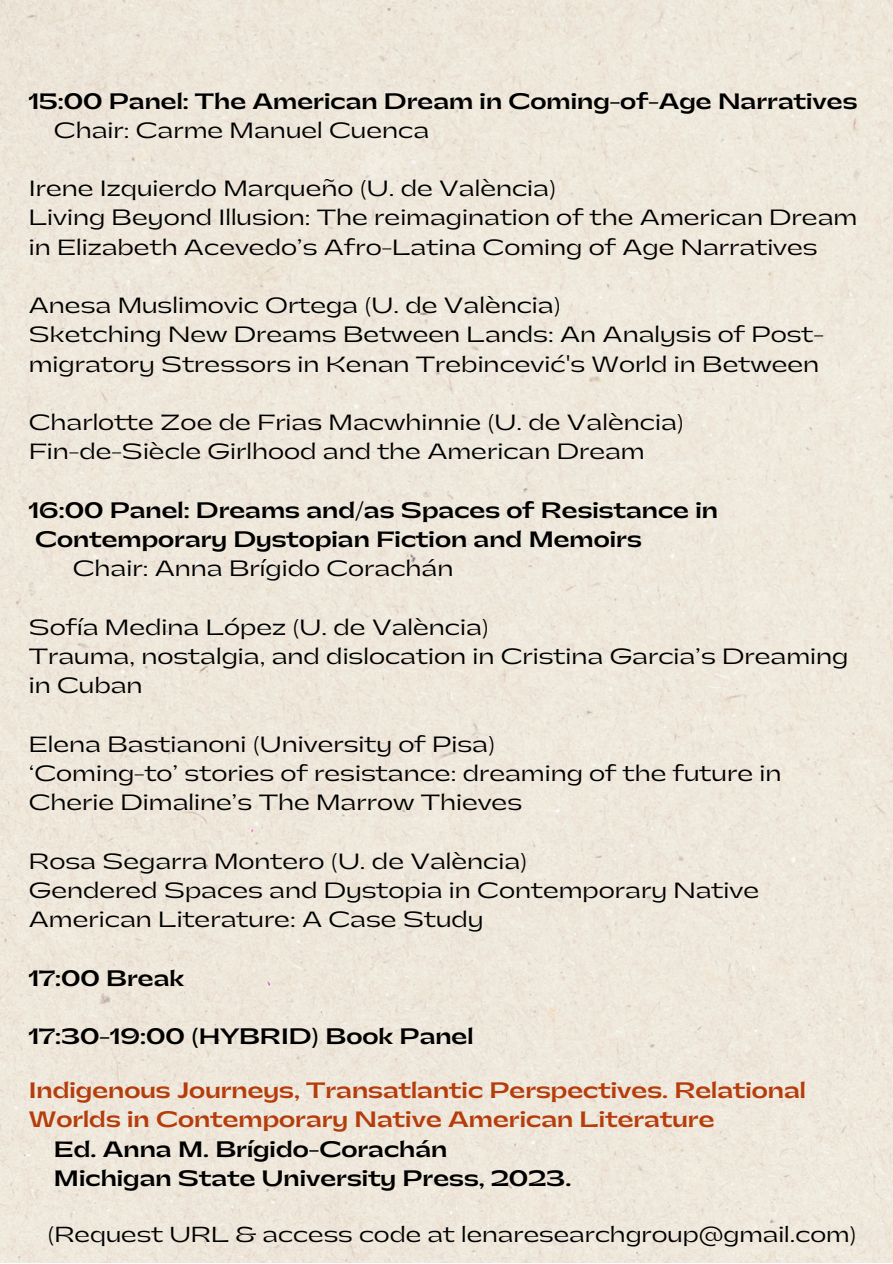
<style>
.page{position:relative;width:893px;height:1264px;background:#fff}
.page>*{position:absolute;margin:0;border:0;box-sizing:border-box;transform-origin:0 0}
.t1{font:21px/29.2px "Gatwick";color:#000}
.t2{font:700 21px "Gatwick";color:#000}
.t3{font:700 21px/29.2px "Gatwick";color:#b53c0b}
.t4{font:20.7px "Gatwick";color:#000}
</style>
<div class="page">
<div style="left:0;top:0;width:892px;height:1262px;background:#eee7db"></div>
<p class="t2" style="left:29px;top:90px;width:830px">15:00 Panel: The American Dream in Coming-of-Age Narratives</p>
<p class="t1" style="left:54px;top:116px;width:377px">Chair: Carme Manuel Cuenca</p>
<p class="t1" style="left:29px;top:175px;width:529px">Irene Izquierdo Marqueño (U. de València)</p>
<p class="t1" style="left:29px;top:204px;width:830px">Living Beyond Illusion: The reimagination of the American Dream in Elizabeth Acevedo’s Afro-Latina Coming of Age Narratives</p>
<p class="t1" style="left:29px;top:291px;width:533px">Anesa Muslimovic Ortega (U. de València)</p>
<p class="t1" style="left:29px;top:321px;width:796px">Sketching New Dreams Between Lands: An Analysis of Post&shy;migratory Stressors in Kenan Trebincević's World in Between</p>
<p class="t1" style="left:29px;top:408px;width:656px">Charlotte Zoe de Frias Macwhinnie (U. de València)</p>
<p class="t1" style="left:29px;top:438px;width:617px">Fin-de-Siècle Girlhood and the American Dream</p>
<p class="t2" style="left:29px;top:500px;width:690px">16:00 Panel: Dreams and/as Spaces of Resistance in</p>
<p class="t2" style="left:35px;top:529px;width:608px">Contemporary Dystopian Fiction and Memoirs</p>
<p class="t1" style="left:73px;top:555px;width:382px">Chair: Anna Brígido Corachán</p>
<p class="t1" style="left:29px;top:613px;width:461px">Sofía Medina López (U. de València)</p>
<p class="t1" style="left:29px;top:642px;width:821px">Trauma, nostalgia, and dislocation in Cristina Garcia’s Dreaming in Cuban</p>
<p class="t1" style="left:29px;top:730px;width:468px">Elena Bastianoni (University of Pisa)</p>
<p class="t1" style="left:29px;top:759px;width:754px">‘Coming-to’ stories of resistance: dreaming of the future in<br>Cherie Dimaline’s The Marrow Thieves</p>
<p class="t1" style="left:29px;top:847px;width:500px">Rosa Segarra Montero (U. de València)</p>
<p class="t1" style="left:29px;top:876px;width:731px">Gendered Spaces and Dystopia in Contemporary Native<br>American Literature: A Case Study</p>
<p class="t2" style="left:29px;top:967px;width:157px">17:00 Break</p>
<p class="t2" style="left:29px;top:1026px;width:446px">17:30-19:00 (HYBRID) Book Panel</p>
<p class="t3" style="left:29px;top:1076px;width:778px">Indigenous Journeys, Transatlantic Perspectives. Relational<br>Worlds in Contemporary Native American Literature</p>
<p class="t2" style="left:54px;top:1138px;width:395px">Ed. Anna M. Brígido-Corachán</p>
<p class="t2" style="left:54px;top:1167px;width:519px">Michigan State University Press, 2023.</p>
<p class="t4" style="left:47px;top:1224px;width:810px">(Request URL &amp; access code at lenaresearchgroup@gmail.com)</p>
</div>
